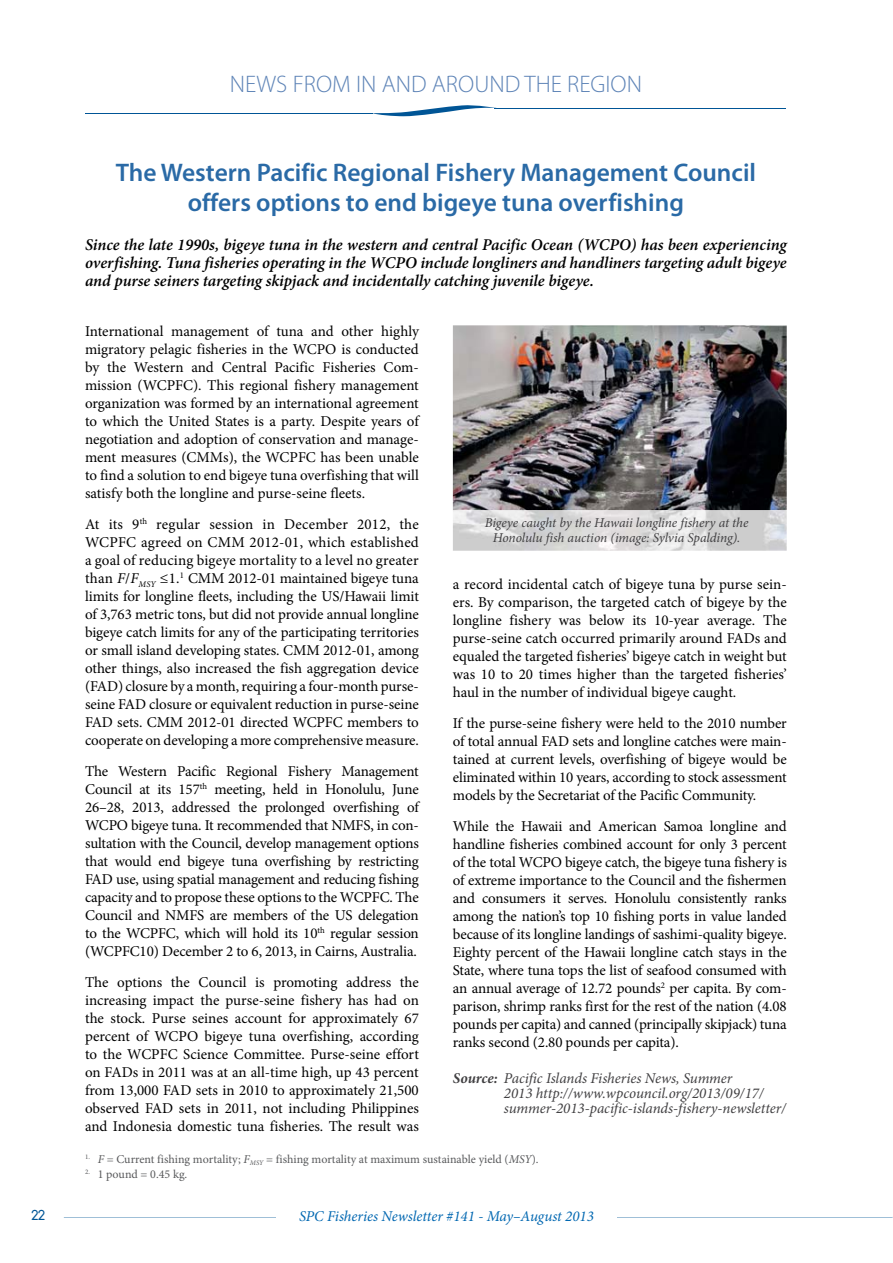
<style>
.page{position:relative;width:893px;height:1263px;background:#fff}
.page>*{position:absolute;margin:0;border:0;box-sizing:border-box;transform-origin:0 0}
.t1{font:600 25.5px/30px "Myriad Pro";color:#2a6aa6;text-align:center}
.t2{font:300 24px "Myriad Pro";color:#5e84b7}
.t3{font:italic 600 16.5px/18px "Minion Pro";letter-spacing:-.01em;color:#000;text-align:justify}
.t4{font:15px/18px "Minion Pro";letter-spacing:-.01em;color:#000;text-align:justify}
.t5{font:italic 15px/15px "Minion Pro";color:#414042}
.t6{font:italic 15px "Minion Pro";color:#0067b1}
.t7{font:15px "Duepuntozero";color:#005596}
.t8{font:italic 13.5px/15px "Minion Pro";letter-spacing:-.01em;color:#414042;text-align:center}
.t9{font:12px "Minion Pro";color:#58595b}
.s1{font-style:italic}
.s2{font-weight:700}
</style>
<div class="page">
<hr style="left:85px;top:113px;width:288px;height:1px;background:#005596">
<hr style="left:495px;top:108px;width:291px;height:1px;background:#005596">
<svg style="left:373px;top:105px;width:124px;height:11px"></svg>
<svg style="left:64px;top:1217px;width:829px;height:1px"></svg>
<div style="left:276px;top:1211px;width:340px;height:20px;background:#fff"></div>
<img style="left:453px;top:325px;width:334px;height:185px">
<svg style="left:453px;top:510px;width:334px;height:41px"></svg>
<p class="t7" style="left:31px;top:1207px;width:15px">22</p>
<h2 class="t2" style="left:230px;top:75px;width:414px">NEWS FROM IN AND AROUND THE REGION</h2>
<h1 class="t1" style="left:116px;top:159px;width:642px">The Western Pacific Regional Fishery Management Council offers options to end bigeye tuna overfishing</h1>
<p class="t3" style="left:85px;top:237px;width:703px">Since the late 1990s, bigeye tuna in the western and central Pacific Ocean (WCPO) has been experiencing overfishing. Tuna fisheries operating in the WCPO include longliners and handliners targeting adult bigeye and purse seiners targeting skipjack and incidentally catching juvenile bigeye.</p>
<p class="t4" style="left:85px;top:324px;width:335px">International management of tuna and other highly migratory pelagic fisheries in the WCPO is conducted by the Western and Central Pacific Fisheries Com&shy;mission (WCPFC). This regional fishery management organization was formed by an international agreement to which the United States is a party. Despite years of negotiation and adoption of conservation and manage&shy;ment measures (CMMs), the WCPFC has been unable to find a solution to end bigeye tuna overfishing that will satisfy both the longline and purse-seine fleets.</p>
<p class="t4" style="left:85px;top:516px;width:335px">At its 9<sup>th</sup> regular session in December 2012, the WCPFC agreed on CMM 2012-01, which established a goal of reducing bigeye mortality to a level no greater than <span class="s1">F</span>/<span class="s1">F</span><sub>MSY</sub> ≤1.<sup>1</sup> CMM 2012-01 maintained bigeye tuna limits for longline fleets, including the US/Hawaii limit of 3,763 metric tons, but did not provide annual longline bigeye catch limits for any of the participating territories or small island developing states. CMM 2012-01, among other things, also increased the fish aggregation device (FAD) closure by a month, requiring a four-month purse&shy;seine FAD closure or equivalent reduction in purse-seine FAD sets. CMM 2012-01 directed WCPFC members to cooperate on developing a more comprehensive measure.</p>
<p class="t4" style="left:85px;top:763px;width:335px">The Western Pacific Regional Fishery Management Council at its 157<sup>th</sup> meeting, held in Honolulu, June 26–28, 2013, addressed the prolonged overfishing of WCPO bigeye tuna. It recommended that NMFS, in con&shy;sultation with the Council, develop management options that would end bigeye tuna overfishing by restricting FAD use, using spatial management and reducing fishing capacity and to propose these options to the WCPFC. The Council and NMFS are members of the US delegation to the WCPFC, which will hold its 10<sup>th</sup> regular session (WCPFC10) December 2 to 6, 2013, in Cairns, Australia.</p>
<p class="t4" style="left:85px;top:974px;width:335px">The options the Council is promoting address the increasing impact the purse-seine fishery has had on the stock. Purse seines account for approximately 67 percent of WCPO bigeye tuna overfishing, according to the WCPFC Science Committee. Purse-seine effort on FADs in 2011 was at an all-time high, up 43 percent from 13,000 FAD sets in 2010 to approximately 21,500 observed FAD sets in 2011, not including Philippines and Indonesia domestic tuna fisheries. The result was</p>
<p class="t8" style="left:485px;top:516px;width:265px">Bigeye caught by the Hawaii longline fishery at the<br>Honolulu fish auction (image: Sylvia Spalding).</p>
<p class="t4" style="left:453px;top:577px;width:335px">a record incidental catch of bigeye tuna by purse sein&shy;ers. By comparison, the targeted catch of bigeye by the longline fishery was below its 10-year average. The purse-seine catch occurred primarily around FADs and equaled the targeted fisheries’ bigeye catch in weight but was 10 to 20 times higher than the targeted fisheries’ haul in the number of individual bigeye caught.</p>
<p class="t4" style="left:453px;top:715px;width:335px">If the purse-seine fishery were held to the 2010 number of total annual FAD sets and longline catches were main&shy;tained at current levels, overfishing of bigeye would be eliminated within 10 years, according to stock assessment models by the Secretariat of the Pacific Community.</p>
<p class="t4" style="left:453px;top:818px;width:335px">While the Hawaii and American Samoa longline and handline fisheries combined account for only 3 percent of the total WCPO bigeye catch, the bigeye tuna fishery is of extreme importance to the Council and the fishermen and consumers it s erves. Honolulu consistently ranks among the nation’s top 10 fishing ports in value landed because of its longline landings of sashimi-quality bigeye.<br>Eighty percent of the Hawaii longline catch stays in the State, where tuna tops the list of seafood consumed with an annual average of 12.72 pounds<sup>2</sup> per capita. By com&shy;parison, shrimp ranks first for the rest of the nation (4.08 pounds per capita) and canned (principally skipjack) tuna ranks second (2.80 pounds per capita).</p>
<p class="t5" style="left:504px;top:1072px;width:284px;text-indent:-51px"><span class="s2">Source:</span> Pacific Islands Fisheries News, Summer<br>2013 http://www.wpcouncil.org/2013/09/17/ summer-2013-pacific-islands-fishery-newsletter/</p>
<p class="t9" style="left:85px;top:1154px;width:455px"><sup>1.</sup> <span class="s1">F</span> = Current fishing mortality; <span class="s1">F</span><sub>MSY</sub> = fishing mortality at maximum sustainable yield (<span class="s1">MSY</span>).</p>
<p class="t9" style="left:85px;top:1169px;width:104px"><sup>2.</sup> 1 pound = 0.45 kg.</p>
<p class="t6" style="left:299px;top:1211px;width:296px">SPC Fisheries Newsletter #141 - May–August 2013</p>
</div>
